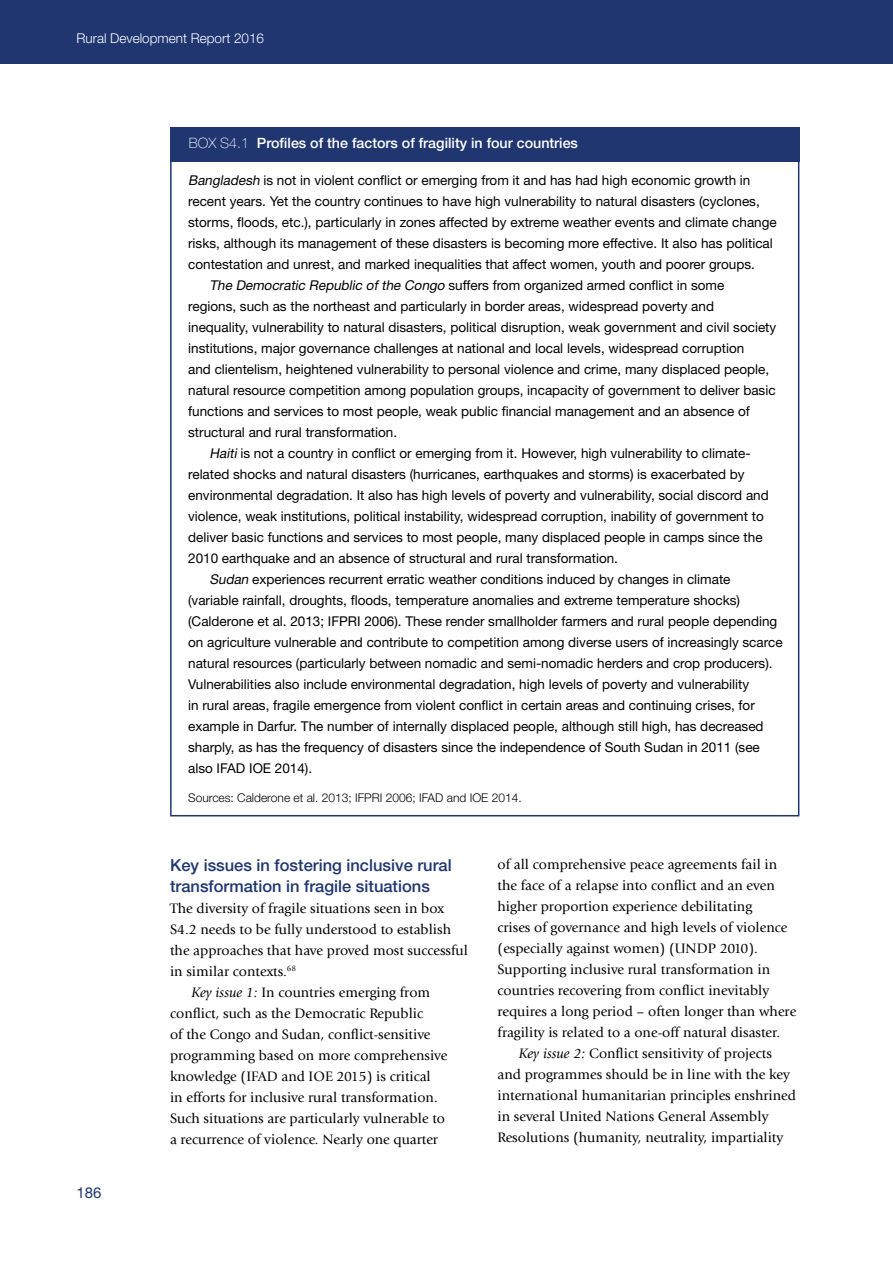
<style>
.page{position:relative;width:893px;height:1263px;background:#fff}
.page>*{position:absolute;margin:0;border:0;box-sizing:border-box;transform-origin:0 0}
.t1{font:500 16.5px/21px "Helvetica Neue LT Std";color:#1f3671}
.t2{font:15px "Helvetica Neue LT Std";color:#1f3671}
.t3{font:14.25px "Giovanni Std";color:#000}
.t4{font:500 14.25px "Helvetica Neue LT Std";color:#fff}
.t5{font:13.5px "Helvetica Neue LT Std";color:#000}
.t6{font:300 13.5px "Helvetica Neue LT Std";color:#fff}
.t7{font:300 12px "Helvetica Neue LT Std";color:#000}
.s1{font-weight:100}
.s2{font-style:italic}
</style>
<div class="page">
<div style="left:0;top:0;width:893px;height:63px;background:#1f3671"></div>
<div style="left:170px;top:128px;width:629px;height:34px;background:#1f3671"></div>
<p class="t6" style="left:77px;top:30px;width:189px">Rural Development Report 2016</p>
<p class="t4" style="left:189px;top:135px;width:391px"><span class="s1">BOX S4.1</span> Profiles of the factors of fragility in four countries</p>
<p class="t5" style="left:188px;top:172px;width:564px"><span class="s2">Bangladesh</span> is not in violent conflict or emerging from it and has had high economic growth in</p>
<p class="t5" style="left:188px;top:193px;width:573px">recent years. Yet the country continues to have high vulnerability to natural disasters (cyclones,</p>
<p class="t5" style="left:188px;top:214px;width:590px">storms, floods, etc.), particularly in zones affected by extreme weather events and climate change</p>
<p class="t5" style="left:188px;top:235px;width:586px">risks, although its management of these disasters is becoming more effective. It also has political</p>
<p class="t5" style="left:188px;top:256px;width:568px">contestation and unrest, and marked inequalities that affect women, youth and poorer groups.</p>
<p class="t5" style="left:209px;top:277px;width:516px"><span class="s2">The Democratic Republic of the Congo</span> suffers from organized armed conflict in some</p>
<p class="t5" style="left:188px;top:298px;width:527px">regions, such as the northeast and particularly in border areas, widespread poverty and</p>
<p class="t5" style="left:188px;top:319px;width:590px">inequality, vulnerability to natural disasters, political disruption, weak government and civil society</p>
<p class="t5" style="left:188px;top:340px;width:558px">institutions, major governance challenges at national and local levels, widespread corruption</p>
<p class="t5" style="left:188px;top:361px;width:582px">and clientelism, heightened vulnerability to personal violence and crime, many displaced people,</p>
<p class="t5" style="left:188px;top:382px;width:589px">natural resource competition among population groups, incapacity of government to deliver basic</p>
<p class="t5" style="left:188px;top:403px;width:563px">functions and services to most people, weak public financial management and an absence of</p>
<p class="t5" style="left:188px;top:424px;width:211px">structural and rural transformation.</p>
<p class="t5" style="left:209px;top:445px;width:543px"><span class="s2">Haiti</span> is not a country in conflict or emerging from it. However, high vulnerability to climate-</p>
<p class="t5" style="left:188px;top:466px;width:558px">related shocks and natural disasters (hurricanes, earthquakes and storms) is exacerbated by</p>
<p class="t5" style="left:188px;top:487px;width:582px">environmental degradation. It also has high levels of poverty and vulnerability, social discord and</p>
<p class="t5" style="left:188px;top:508px;width:577px">violence, weak institutions, political instability, widespread corruption, inability of government to</p>
<p class="t5" style="left:188px;top:529px;width:576px">deliver basic functions and services to most people, many displaced people in camps since the</p>
<p class="t5" style="left:188px;top:550px;width:431px">2010 earthquake and an absence of structural and rural transformation.</p>
<p class="t5" style="left:209px;top:571px;width:523px"><span class="s2">Sudan</span> experiences recurrent erratic weather conditions induced by changes in climate</p>
<p class="t5" style="left:188px;top:592px;width:553px">(variable rainfall, droughts, floods, temperature anomalies and extreme temperature shocks)</p>
<p class="t5" style="left:188px;top:613px;width:591px">(Calderone et al. 2013; IFPRI 2006). These render smallholder farmers and rural people depending</p>
<p class="t5" style="left:188px;top:634px;width:596px">on agriculture vulnerable and contribute to competition among diverse users of increasingly scarce</p>
<p class="t5" style="left:188px;top:655px;width:586px">natural resources (particularly between nomadic and semi-nomadic herders and crop producers).</p>
<p class="t5" style="left:188px;top:676px;width:563px">Vulnerabilities also include environmental degradation, high levels of poverty and vulnerability</p>
<p class="t5" style="left:188px;top:697px;width:568px">in rural areas, fragile emergence from violent conflict in certain areas and continuing crises, for</p>
<p class="t5" style="left:188px;top:718px;width:577px">example in Darfur. The number of internally displaced people, although still high, has decreased</p>
<p class="t5" style="left:188px;top:739px;width:573px">sharply, as has the frequency of disasters since the independence of South Sudan in 2011 (see</p>
<p class="t5" style="left:188px;top:760px;width:126px">also IFAD IOE 2014).</p>
<p class="t7" style="left:188px;top:790px;width:335px">Sources: Calderone et al. 2013; IFPRI 2006; IFAD and IOE 2014.</p>
<p class="t2" style="left:77px;top:1184px;width:27px">186</p>
<p class="t1" style="left:170px;top:854px;width:283px">Key issues in fostering inclusive rural transformation in fragile situations</p>
<p class="t3" style="left:170px;top:900px;width:276px">The diversity of fragile situations seen in box</p>
<p class="t3" style="left:170px;top:921px;width:283px">S4.2 needs to be fully understood to establish</p>
<p class="t3" style="left:170px;top:942px;width:299px">the approaches that have proved most successful</p>
<p class="t3" style="left:170px;top:963px;width:127px">in similar contexts.<sup>68</sup></p>
<p class="t3" style="left:191px;top:984px;width:240px"><span class="s2">Key issue 1:</span> In countries emerging from</p>
<p class="t3" style="left:170px;top:1005px;width:255px">conflict, such as the Democratic Republic</p>
<p class="t3" style="left:170px;top:1026px;width:262px">of the Congo and Sudan, conflict-sensitive</p>
<p class="t3" style="left:170px;top:1047px;width:279px">programming based on more comprehensive</p>
<p class="t3" style="left:170px;top:1068px;width:262px">knowledge (IFAD and IOE 2015) is critical</p>
<p class="t3" style="left:170px;top:1089px;width:269px">in efforts for inclusive rural transformation.</p>
<p class="t3" style="left:170px;top:1110px;width:276px">Such situations are particularly vulnerable to</p>
<p class="t3" style="left:170px;top:1131px;width:269px">a recurrence of violence. Nearly one quarter</p>
<p class="t3" style="left:497px;top:857px;width:281px">of all comprehensive peace agreements fail in</p>
<p class="t3" style="left:497px;top:878px;width:279px">the face of a relapse into conflict and an even</p>
<p class="t3" style="left:497px;top:899px;width:256px">higher proportion experience debilitating</p>
<p class="t3" style="left:497px;top:920px;width:291px">crises of governance and high levels of violence</p>
<p class="t3" style="left:497px;top:941px;width:262px">(especially against women) (UNDP 2010).</p>
<p class="t3" style="left:497px;top:962px;width:274px">Supporting inclusive rural transformation in</p>
<p class="t3" style="left:497px;top:983px;width:273px">countries recovering from conflict inevitably</p>
<p class="t3" style="left:497px;top:1004px;width:300px">requires a long period – often longer than where</p>
<p class="t3" style="left:497px;top:1025px;width:284px">fragility is related to a one-off natural disaster.</p>
<p class="t3" style="left:519px;top:1046px;width:255px"><span class="s2">Key issue 2:</span> Conflict sensitivity of projects</p>
<p class="t3" style="left:497px;top:1067px;width:294px">and programmes should be in line with the key</p>
<p class="t3" style="left:497px;top:1088px;width:300px">international humanitarian principles enshrined</p>
<p class="t3" style="left:497px;top:1109px;width:272px">in several United Nations General Assembly</p>
<p class="t3" style="left:497px;top:1130px;width:287px">Resolutions (humanity, neutrality, impartiality</p>
</div>
